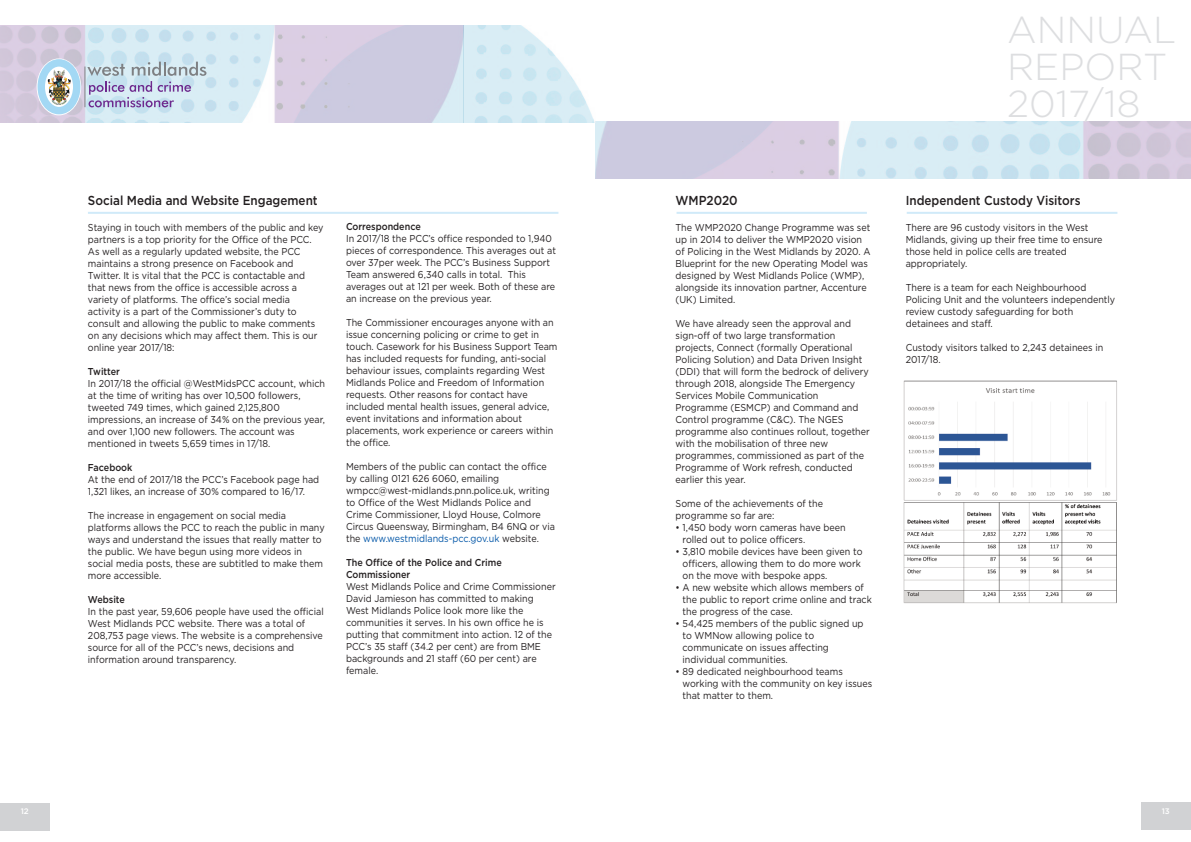
<style>
.page{position:relative;width:1191px;height:842px;background:#fff}
.page>*{position:absolute;margin:0;border:0;box-sizing:border-box;transform-origin:0 0}
.t1{font:300 37.5px/36.9px "Gotham";color:#dddee0}
.t2{font:500 13px "Gotham";color:#231f20;scale:.9 1}
.t3{font:10px/12px "Gotham";color:#231f20;scale:.9 1}
.t4{font:500 10px/12px "Gotham";color:#231f20;scale:.9 1}
.t5{font:500 8px "Gotham";color:#fff}
.s1{color:#0155a7}
</style>
<div class="page">
<img style="left:595px;top:122px;width:596px;height:57px">
<div style="left:1141px;top:802px;width:50px;height:27px;background:#d1d2d4"></div>
<div style="left:0;top:803px;width:50px;height:27px;background:#d1d2d4"></div>
<img style="left:0;top:26px;width:595px;height:96px">
<svg style="left:37px;top:58px;width:44px;height:57px"></svg>
<svg style="left:41px;top:63px;width:36px;height:48px"></svg>
<div style="left:38px;top:59px;width:42px;height:55px;border:7px solid #a3d8f4;border-radius:50%"></div>
<img style="left:50px;top:71px;width:19px;height:32px">
<svg style="left:87px;top:62px;width:119px;height:45px"></svg>
<hr style="left:84px;top:67px;width:1px;height:40px;background:#7e8083">
<img style="left:903px;top:380px;width:214px;height:224px">
<hr style="left:88px;top:212px;width:470px;height:2px;background:#d0eaf9">
<hr style="left:676px;top:212px;width:191px;height:2px;background:#d0eaf9">
<hr style="left:906px;top:212px;width:211px;height:2px;background:#d0eaf9">
<h2 class="t2" style="left:88px;top:193px;width:257px">Social Media and Website Engagement</h2>
<p class="t3" style="left:88px;top:221px;width:263px">Staying in touch with members of the public and key partners is a top priority for the Office of the PCC.<br>As well as a regularly updated website, the PCC maintains a strong presence on Facebook and Twitter. It is vital that the PCC is contactable and that news from the office is accessible across a variety of platforms. The office’s social media activity is a part of the Commissioner’s duty to consult and allowing the public to make comments on any decisions which may affect them. This is our online year 2017/18:</p>
<p class="t4" style="left:88px;top:365px;width:37px">Twitter</p>
<p class="t3" style="left:88px;top:377px;width:265px">In 2017/18 the official @WestMidsPCC account, which at the time of writing has over 10,500 followers, tweeted 749 times, which gained 2,125,800 impressions, an increase of 34% on the previous year, and over 1,100 new followers. The account was mentioned in tweets 5,659 times in 17/18.</p>
<p class="t4" style="left:88px;top:461px;width:51px">Facebook</p>
<p class="t3" style="left:88px;top:473px;width:258px">At the end of 2017/18 the PCC’s Facebook page had<br>1,321 likes, an increase of 30% compared to 16/17.</p>
<p class="t3" style="left:88px;top:509px;width:264px">The increase in engagement on social media platforms allows the PCC to reach the public in many ways and understand the issues that really matter to the public. We have begun using more videos in social media posts, these are subtitled to make them more accessible.</p>
<p class="t4" style="left:88px;top:593px;width:43px">Website</p>
<p class="t3" style="left:88px;top:605px;width:263px">In the past year, 59,606 people have used the official West Midlands PCC website. There was a total of 208,753 page views. The website is a comprehensive source for all of the PCC’s news, decisions and information around transparency.</p>
<p class="t4" style="left:346px;top:220px;width:84px">Correspondence</p>
<p class="t3" style="left:346px;top:232px;width:235px">In 2017/18 the PCC’s office responded to 1,940 pieces of correspondence. This averages out at over 37per week. The PCC’s Business Support Team answered 6,340 calls in total. This averages out at 121 per week. Both of these are an increase on the previous year.</p>
<p class="t3" style="left:346px;top:316px;width:236px">The Commissioner encourages anyone with an issue concerning policing or crime to get in touch. Casework for his Business Support Team has included requests for funding, anti-social behaviour issues, complaints regarding West Midlands Police and Freedom of Information requests. Other reasons for contact have included mental health issues, general advice, event invitations and information about placements, work experience or careers within the office.</p>
<p class="t3" style="left:346px;top:460px;width:234px">Members of the public can contact the office by calling 0121 626 6060, emailing wmpcc@west-midlands.pnn.police.uk, writing to Office of the West Midlands Police and Crime Commissioner, Lloyd House, Colmore Circus Queensway, Birmingham, B4 6NQ or via the <span class="s1">www.westmidlands-pcc.gov.uk</span> website.</p>
<p class="t4" style="left:346px;top:556px;width:175px">The Office of the Police and Crime<br>Commissioner</p>
<p class="t3" style="left:346px;top:580px;width:234px">West Midlands Police and Crime Commissioner David Jamieson has committed to making West Midlands Police look more like the communities it serves. In his own office he is putting that commitment into action. 12 of the PCC’s 35 staff (34.2 per cent) are from BME backgrounds and 21 staff (60 per cent) are female.</p>
<h2 class="t2" style="left:675px;top:193px;width:71px">WMP2020</h2>
<p class="t3" style="left:675px;top:221px;width:218px">The WMP2020 Change Programme was set up in 2014 to deliver the WMP2020 vision of Policing in the West Midlands by 2020. A Blueprint for the new Operating Model was designed by West Midlands Police (WMP), alongside its innovation partner, Accenture (UK) Limited.</p>
<p class="t3" style="left:675px;top:317px;width:217px">We have already seen the approval and sign-off of two large transformation projects, Connect (formally Operational Policing Solution) and Data Driven Insight (DDI) that will form the bedrock of delivery through 2018, alongside The Emergency Services Mobile Communication Programme (ESMCP) and Command and Control programme (C&amp;C). The NGES programme also continues rollout, together with the mobilisation of three new programmes, commissioned as part of the Programme of Work refresh, conducted earlier this year.</p>
<p class="t3" style="left:675px;top:497px;width:165px">Some of the achievements of the programme so far are:</p>
<p class="t3" style="left:682px;top:521px;width:183px;text-indent:-7px">• 1,450 body worn cameras have been rolled out to police officers.</p>
<p class="t3" style="left:682px;top:545px;width:201px;text-indent:-7px">• 3,810 mobile devices have been given to officers, allowing them to do more work on the move with bespoke apps.</p>
<p class="t3" style="left:682px;top:581px;width:212px;text-indent:-7px">• A new website which allows members of the public to report crime online and track the progress of the case.</p>
<p class="t3" style="left:682px;top:617px;width:203px;text-indent:-7px">• 54,425 members of the public signed up to WMNow allowing police to communicate on issues affecting individual communities.</p>
<p class="t3" style="left:682px;top:665px;width:212px;text-indent:-7px">• 89 dedicated neighbourhood teams working with the community on key issues that matter to them.</p>
<h1 class="t1" style="left:1007px;top:11px;width:171px">ANNUAL<br>REPORT<br>2017/18</h1>
<h2 class="t2" style="left:905px;top:193px;width:196px">Independent Custody Visitors</h2>
<p class="t3" style="left:905px;top:221px;width:220px">There are 96 custody visitors in the West Midlands, giving up their free time to ensure those held in police cells are treated appropriately.</p>
<p class="t3" style="left:905px;top:281px;width:234px">There is a team for each Neighbourhood Policing Unit and the volunteers independently review custody safeguarding for both detainees and staff.</p>
<p class="t3" style="left:905px;top:341px;width:221px">Custody visitors talked to 2,243 detainees in<br>2017/18.</p>
<p class="t5" style="left:21px;top:806px;width:10px">12</p>
<p class="t5" style="left:1161px;top:806px;width:10px">13</p>
</div>
